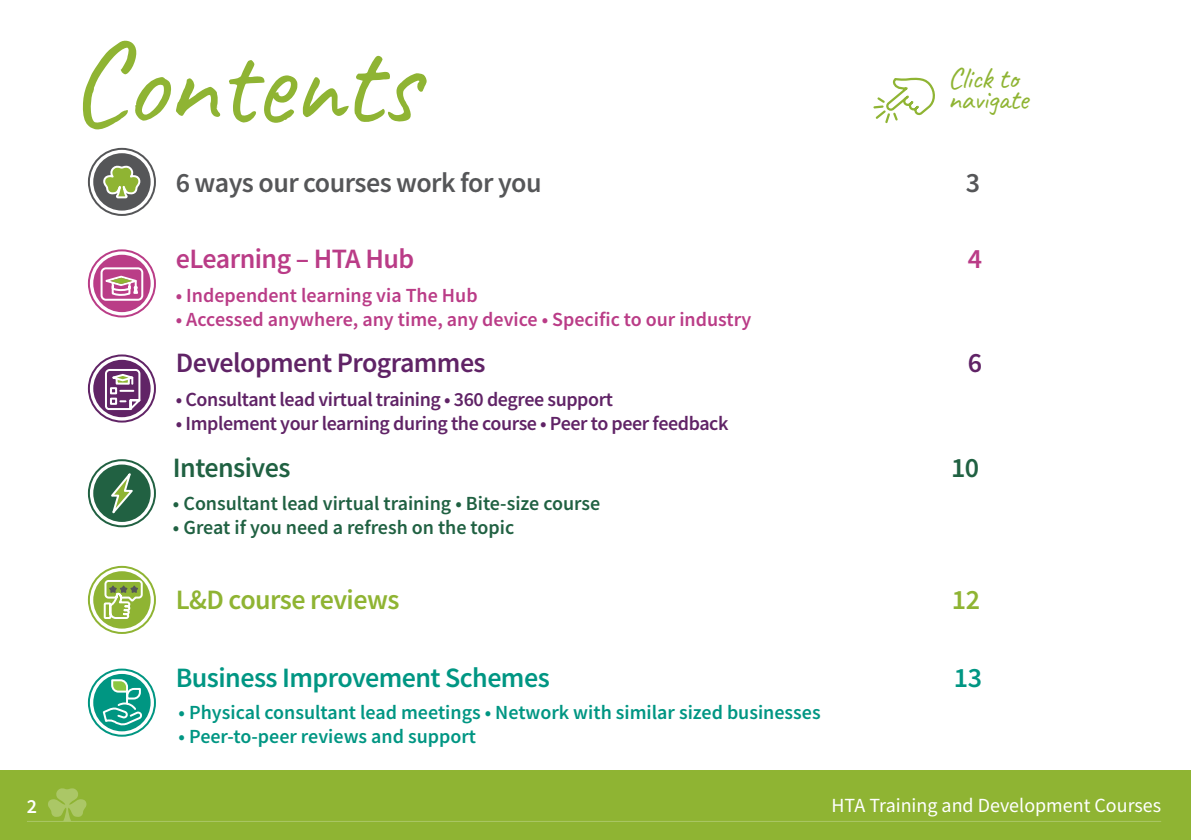
<style>
.page{position:relative;width:1191px;height:840px;background:#fff}
.page>*{position:absolute;margin:0;border:0;box-sizing:border-box;transform-origin:0 0}
.t1{font:120px "Caveat";letter-spacing:-.02em;color:#8fb433}
.t2{font:30px "Caveat";letter-spacing:-.02em;color:#8fb433}
.t3{font:600 28px "Source Sans Pro";letter-spacing:-.02em;color:#009683}
.t4{font:600 28px "Source Sans Pro";letter-spacing:-.02em;color:#555658}
.t5{font:600 28px "Source Sans Pro";letter-spacing:-.02em;color:#602366}
.t6{font:600 28px "Source Sans Pro";letter-spacing:-.02em;color:#8fb433}
.t7{font:600 28px "Source Sans Pro";letter-spacing:-.02em;color:#ba3c87}
.t8{font:600 28px "Source Sans Pro";letter-spacing:-.02em;color:#206142}
.t9{font:600 20px "Source Sans Pro";letter-spacing:-.02em;color:#602366}
.t10{font:600 20px "Source Sans Pro";color:#009683}
.t11{font:600 20px "Source Sans Pro";color:#ba3c87}
.t12{font:600 20px "Source Sans Pro";color:#206142}
.t13{font:20px "Source Sans Pro";color:#fff}
.t14{font:600 20px "Source Sans Pro";color:#fff}
</style>
<div class="page">
<div style="left:88px;top:249px;width:68px;height:68px;border:2px solid #ba3d87;border-radius:50%"></div>
<div style="left:93px;top:254px;width:58px;height:58px;background:#ba3d87;border-radius:50%"></div>
<svg style="left:99px;top:267px;width:45px;height:34px"></svg>
<div style="left:0;top:770px;width:1191px;height:69px;background:#8fb433"></div>
<hr style="left:27px;top:820px;width:1134px;height:1px;background:#abc766">
<svg style="left:47px;top:788px;width:40px;height:33px"></svg>
<div style="left:88px;top:565px;width:68px;height:68px;border:2px solid #8fb433;border-radius:50%"></div>
<div style="left:93px;top:571px;width:58px;height:57px;background:#8fb433;border-radius:50%"></div>
<svg style="left:103px;top:578px;width:41px;height:41px"></svg>
<div style="left:88px;top:354px;width:68px;height:68px;border:2px solid #612466;border-radius:50%"></div>
<div style="left:93px;top:359px;width:58px;height:58px;background:#612466;border-radius:50%"></div>
<svg style="left:105px;top:368px;width:39px;height:43px"></svg>
<div style="left:88px;top:459px;width:68px;height:68px;border:2px solid #216142;border-radius:50%"></div>
<div style="left:93px;top:464px;width:58px;height:57px;background:#216142;border-radius:50%"></div>
<svg style="left:108px;top:465px;width:27px;height:55px"></svg>
<div style="left:88px;top:668px;width:68px;height:68px;border:2px solid #009682;border-radius:50%"></div>
<div style="left:93px;top:673px;width:58px;height:58px;background:#009682;border-radius:50%"></div>
<svg style="left:101px;top:678px;width:42px;height:48px"></svg>
<svg style="left:873px;top:77px;width:62px;height:47px"></svg>
<div style="left:88px;top:148px;width:68px;height:68px;border:2px solid #555658;border-radius:50%"></div>
<div style="left:93px;top:153px;width:58px;height:57px;background:#555658;border-radius:50%"></div>
<svg style="left:101px;top:147px;width:40px;height:52px"></svg>
<h1 class="t1" style="left:68px;top:7px;width:352px">Contents</h1>
<h2 class="t2" style="left:947px;top:59px;width:72px">Click to</h2>
<h2 class="t2" style="left:947px;top:80px;width:82px">navigate</h2>
<h3 class="t4" style="left:176px;top:165px;width:367px">6 ways our courses work for you</h3>
<h3 class="t4" style="left:965px;top:165px;width:16px">3</h3>
<h3 class="t7" style="left:176px;top:240px;width:240px">eLearning – HTA Hub</h3>
<h3 class="t7" style="left:967px;top:240px;width:16px">4</h3>
<p class="t11" style="left:176px;top:282px;width:303px">• Independent learning via The Hub</p>
<p class="t11" style="left:176px;top:306px;width:577px">• Accessed anywhere, any time, any device • Specific to our industry</p>
<h3 class="t5" style="left:176px;top:344px;width:311px">Development Programmes</h3>
<h3 class="t5" style="left:967px;top:344px;width:16px">6</h3>
<p class="t9" style="left:176px;top:386px;width:439px">• Consultant lead virtual training • 360 degree support</p>
<p class="t9" style="left:176px;top:410px;width:554px">• Implement your learning during the course • Peer to peer feedback</p>
<h3 class="t8" style="left:173px;top:449px;width:119px">Intensives</h3>
<h3 class="t8" style="left:951px;top:449px;width:30px">10</h3>
<p class="t12" style="left:173px;top:490px;width:429px">• Consultant lead virtual training • Bite-size course</p>
<p class="t12" style="left:173px;top:514px;width:343px">• Great if you need a refresh on the topic</p>
<h3 class="t6" style="left:176px;top:581px;width:225px">L&amp;D course reviews</h3>
<h3 class="t6" style="left:952px;top:581px;width:30px">12</h3>
<h3 class="t3" style="left:176px;top:658px;width:375px">Business Improvement Schemes</h3>
<h3 class="t3" style="left:954px;top:658px;width:30px">13</h3>
<p class="t10" style="left:179px;top:698px;width:643px">• Physical consultant lead meetings • Network with similar sized businesses</p>
<p class="t10" style="left:179px;top:722px;width:299px">• Peer-to-peer reviews and support</p>
<p class="t14" style="left:27px;top:793px;width:12px">2</p>
<p class="t13" style="left:831px;top:792px;width:331px">HTA Training and Development Courses</p>
</div>
